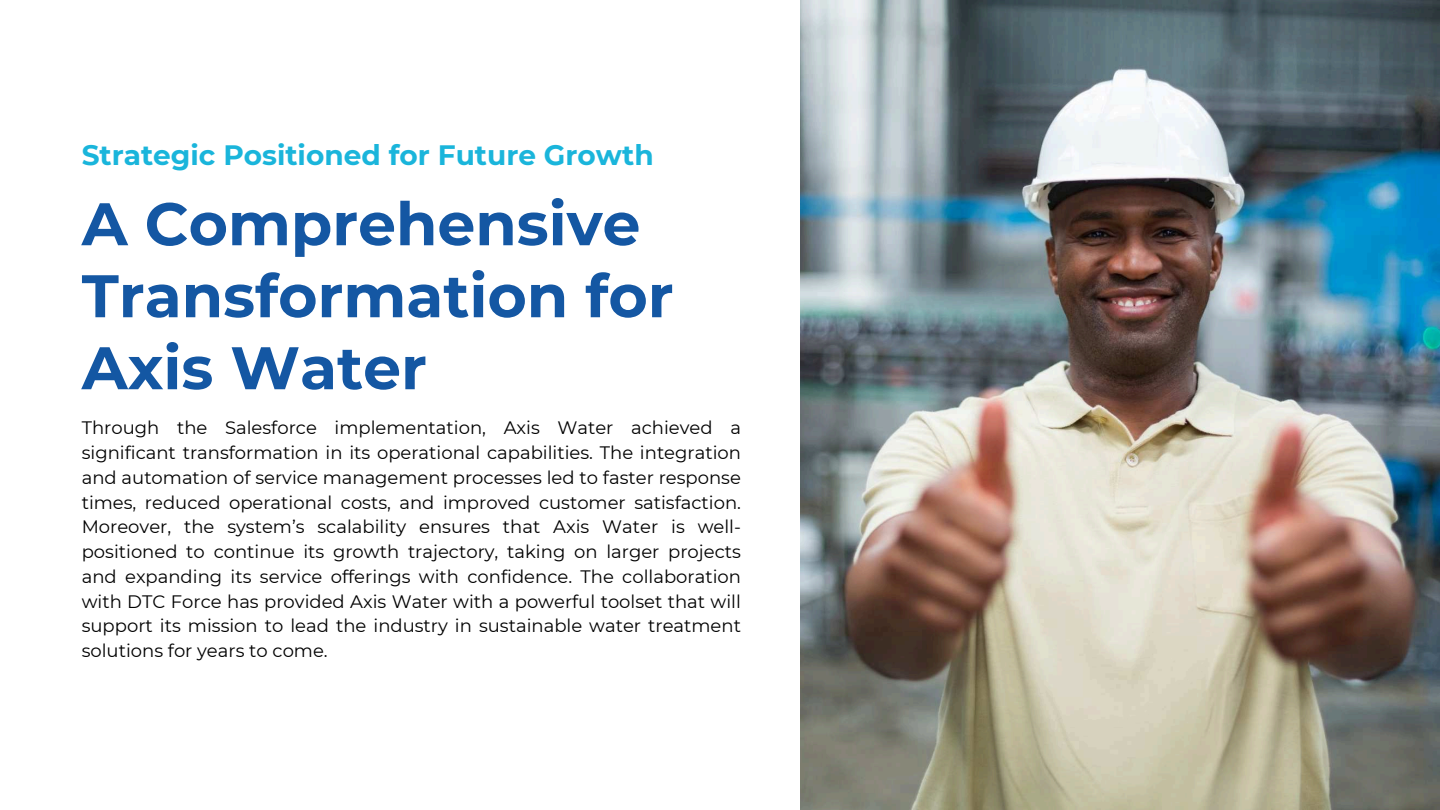
<style>
.page{position:relative;width:1440px;height:810px;background:#fff}
.page>*{position:absolute;margin:0;border:0;box-sizing:border-box;transform-origin:0 0}
.t1{font:700 60px/72px "Montserrat";color:#1457a3}
.t2{font:700 28px "Montserrat";color:#1ab5db}
.t3{font:18px/24.8px "Montserrat";color:#000;text-align:justify}
</style>
<div class="page">
<img style="left:800px;top:0;width:640px;height:810px">
<h2 class="t2" style="left:82px;top:135px;width:573px">Strategic Positioned for Future Growth</h2>
<h1 class="t1" style="left:82px;top:185px;width:593px">A Comprehensive<br>Transformation for<br>Axis Water</h1>
<p class="t3" style="left:82px;top:415px;width:661px">Through the Salesforce implementation, Axis Water achieved a significant transformation in its operational capabilities. The integration and automation of service management processes led to faster response times, reduced operational costs, and improved customer satisfaction.<br>Moreover, the system’s scalability ensures that Axis Water is well&shy;positioned to continue its growth trajectory, taking on larger projects and expanding its service offerings with confidence. The collaboration with DTC Force has provided Axis Water with a powerful toolset that will support its mission to lead the industry in sustainable water treatment solutions for years to come.</p>
</div>
